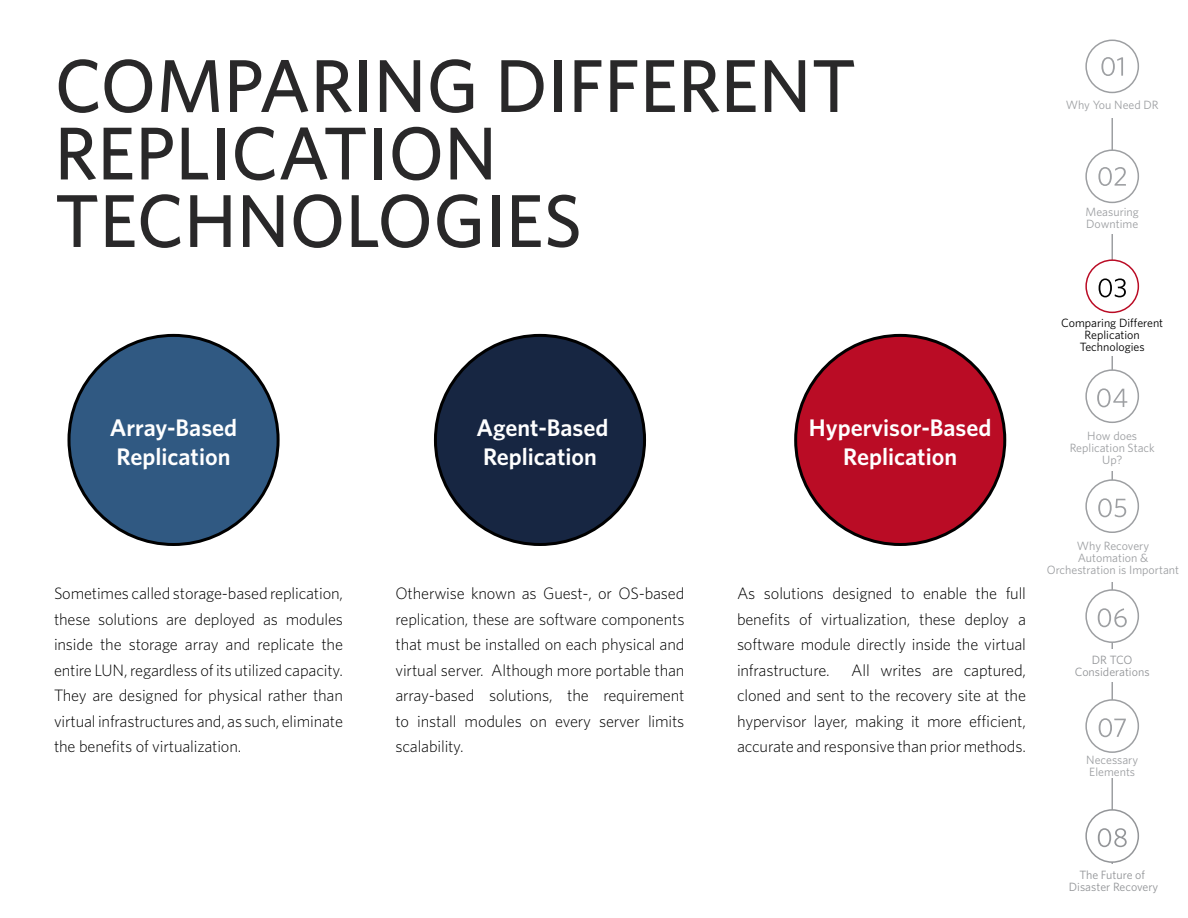
<style>
.page{position:relative;width:1188px;height:918px;background:#fff}
.page>*{position:absolute;margin:0;border:0;box-sizing:border-box;transform-origin:0 0}
.t1{font:500 75px/67.5px "Whitney";color:#292829}
.t2{font:600 24px/28.8px "Whitney";color:#fff}
.t3{font:300 16.5px/25.5px "Whitney";letter-spacing:-.01em;color:#000;text-align:justify}
.t4{font:12px/12px "Whitney";color:#9d9fa2}
.t5{font:12px/12px "Whitney";color:#939598;text-align:center}
.t6{font:12px/12px "Whitney";color:#000;text-align:center}
</style>
<div class="page">
<hr style="left:1112px;top:48px;width:1px;height:821px;background:#9d9fa2">
<div style="left:1063px;top:201px;width:99px;height:32px;background:#fff"></div>
<div style="left:1063px;top:423px;width:99px;height:48px;background:#fff"></div>
<div style="left:1063px;top:649px;width:99px;height:33px;background:#fff"></div>
<div style="left:1063px;top:753px;width:99px;height:25px;background:#fff"></div>
<div style="left:1063px;top:864px;width:99px;height:33px;background:#fff"></div>
<div style="left:1086px;top:480px;width:52px;height:52px;background:#fff;border-radius:50%"></div>
<div style="left:1085px;top:479px;width:54px;height:54px;border:2px solid #9d9fa2;border-radius:50%"></div>
<svg style="left:1098px;top:498px;width:28px;height:19px"></svg>
<div style="left:1086px;top:700px;width:52px;height:52px;background:#fff;border-radius:50%"></div>
<div style="left:1085px;top:699px;width:54px;height:54px;border:2px solid #9d9fa2;border-radius:50%"></div>
<svg style="left:1099px;top:718px;width:27px;height:19px"></svg>
<div style="left:1086px;top:810px;width:52px;height:52px;background:#fff;border-radius:50%"></div>
<div style="left:1085px;top:809px;width:54px;height:54px;border:2px solid #939598;border-radius:50%"></div>
<svg style="left:1098px;top:828px;width:29px;height:19px"></svg>
<div style="left:1086px;top:150px;width:52px;height:52px;background:#fff;border-radius:50%"></div>
<div style="left:1085px;top:149px;width:54px;height:54px;border:2px solid #9d9fa2;border-radius:50%"></div>
<svg style="left:1098px;top:167px;width:28px;height:19px"></svg>
<div style="left:1086px;top:370px;width:52px;height:52px;background:#fff;border-radius:50%"></div>
<div style="left:1085px;top:369px;width:54px;height:54px;border:2px solid #9d9fa2;border-radius:50%"></div>
<svg style="left:1097px;top:388px;width:30px;height:19px"></svg>
<div style="left:1063px;top:90px;width:99px;height:28px;background:#fff"></div>
<div style="left:1086px;top:40px;width:52px;height:52px;background:#fff;border-radius:50%"></div>
<div style="left:1085px;top:40px;width:54px;height:53px;border:2px solid #9d9fa2;border-radius:50%"></div>
<svg style="left:1101px;top:57px;width:22px;height:19px"></svg>
<div style="left:1043px;top:533px;width:140px;height:48px;background:#fff"></div>
<div style="left:1086px;top:590px;width:52px;height:52px;background:#fff;border-radius:50%"></div>
<div style="left:1085px;top:589px;width:54px;height:54px;border:2px solid #9d9fa2;border-radius:50%"></div>
<svg style="left:1098px;top:608px;width:29px;height:19px"></svg>
<div style="left:1052px;top:313px;width:120px;height:42px;background:#fff"></div>
<div style="left:1086px;top:260px;width:52px;height:52px;background:#fff;border-radius:50%"></div>
<div style="left:1085px;top:259px;width:54px;height:54px;border:2px solid #ba0c25;border-radius:50%"></div>
<svg style="left:1099px;top:278px;width:27px;height:19px"></svg>
<div style="left:69px;top:335px;width:209px;height:209px;background:#305982;border-radius:50%"></div>
<div style="left:796px;top:335px;width:209px;height:209px;background:#ba0c25;border-radius:50%"></div>
<div style="left:435px;top:335px;width:210px;height:209px;background:#172642;border-radius:50%"></div>
<h1 class="t1" style="left:55px;top:51px;width:803px">COMPARING DIFFERENT<br>REPLICATION<br>TECHNOLOGIES</h1>
<h2 class="t2" style="left:110px;top:413px;width:129px">Array-Based<br>Replication</h2>
<h2 class="t2" style="left:477px;top:413px;width:133px">Agent-Based<br>Replication</h2>
<h2 class="t2" style="left:809px;top:413px;width:184px;text-align:center">Hypervisor-Based<br>Replication</h2>
<p class="t4" style="left:1066px;top:99px;width:95px">Why You Need DR</p>
<p class="t4" style="left:1086px;top:206px;width:55px">Measuring<br>Downtime</p>
<p class="t6" style="left:1061px;top:316px;width:104px">Comparing Different<br>Replication<br>Technologies</p>
<p class="t4" style="left:1070px;top:429px;width:87px;text-align:center">How does<br>Replication Stack<br>Up?</p>
<p class="t3" style="left:54px;top:580px;width:291px">Sometimes called storage-based replication, these solutions are deployed as modules inside the storage array and replicate the entire LUN, regardless of its utilized capacity.<br>They are designed for physical rather than virtual infrastructures and, as such, eliminate the benefits of virtualization.</p>
<p class="t3" style="left:396px;top:580px;width:291px">Otherwise known as Guest-, or OS-based replication, these are software components that must be installed on each physical and virtual server. Although more portable than array-based solutions, the requirement to install modules on every server limits scalability.</p>
<p class="t3" style="left:737px;top:580px;width:291px">As solutions designed to enable the full benefits of virtualization, these deploy a software module directly inside the virtual infrastructure.</p>
<p class="t3" style="left:737px;top:657px;width:291px;text-indent:114px">All writes are captured, cloned and sent to the recovery site at the hypervisor layer, making it more efficient, accurate and responsive than prior methods.</p>
<p class="t4" style="left:1047px;top:540px;width:134px;text-align:center">Why Recovery<br>Automation &amp;<br>Orchestration is Important</p>
<p class="t5" style="left:1075px;top:654px;width:76px">DR TCO<br>Considerations</p>
<p class="t4" style="left:1086px;top:754px;width:53px">Necessary<br>Elements</p>
<p class="t5" style="left:1069px;top:869px;width:91px">The Future of<br>Disaster Recovery</p>
</div>
